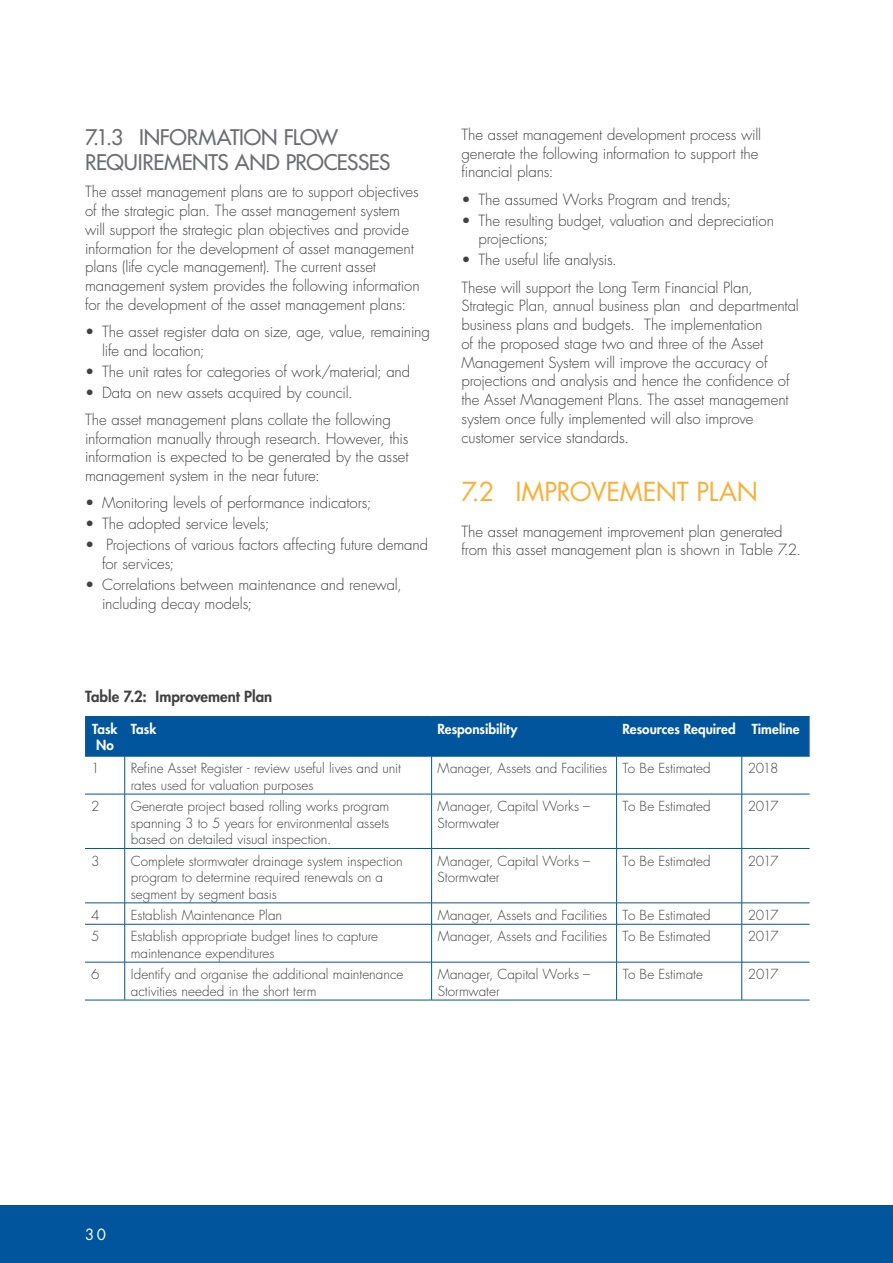
<style>
.page{position:relative;width:893px;height:1263px;background:#fff}
.page>*{position:absolute;margin:0;border:0;box-sizing:border-box;transform-origin:0 0}
.t1{font:25.5px "Futura Std";letter-spacing:-.01em;color:#fbaf34}
.t2{font:500 21px/25.2px "Futura Std";letter-spacing:-.015em;color:#6d6e71}
.t3{font:300 15px/18.8px "Futura Std";letter-spacing:-.005em;color:#414042}
.t4{font:800 15px "Futura Std";color:#414042}
.t5{font:15px "Futura Std";color:#fff}
.t6{font:300 13.5px/16.5px "Futura Std";color:#414042}
.t7{font:800 13.5px/16.5px "Futura Std";color:#fff}
</style>
<div class="page">
<div style="left:0;top:1205px;width:893px;height:58px;background:#00559d"></div>
<div style="left:85px;top:717px;width:725px;height:39px;background:#00559d"></div>
<hr style="left:85px;top:716px;width:40px;height:1px;background:#00559d">
<hr style="left:125px;top:716px;width:307px;height:1px;background:#00559d">
<hr style="left:124px;top:717px;width:1px;height:39px;background:#00559d">
<hr style="left:432px;top:716px;width:185px;height:1px;background:#00559d">
<hr style="left:431px;top:717px;width:1px;height:39px;background:#00559d">
<hr style="left:617px;top:716px;width:125px;height:1px;background:#00559d">
<hr style="left:616px;top:717px;width:1px;height:39px;background:#00559d">
<hr style="left:742px;top:716px;width:68px;height:1px;background:#00559d">
<hr style="left:741px;top:717px;width:1px;height:39px;background:#00559d">
<hr style="left:85px;top:756px;width:40px;height:1px;background:#00559d">
<hr style="left:125px;top:756px;width:307px;height:1px;background:#00559d">
<hr style="left:124px;top:756px;width:1px;height:38px;background:#00559d">
<hr style="left:432px;top:756px;width:185px;height:1px;background:#00559d">
<hr style="left:431px;top:756px;width:1px;height:38px;background:#00559d">
<hr style="left:617px;top:756px;width:125px;height:1px;background:#00559d">
<hr style="left:616px;top:756px;width:1px;height:38px;background:#00559d">
<hr style="left:742px;top:756px;width:68px;height:1px;background:#00559d">
<hr style="left:741px;top:756px;width:1px;height:38px;background:#00559d">
<hr style="left:85px;top:794px;width:40px;height:1px;background:#00559d">
<hr style="left:125px;top:794px;width:307px;height:1px;background:#00559d">
<hr style="left:124px;top:794px;width:1px;height:54px;background:#00559d">
<hr style="left:432px;top:794px;width:185px;height:1px;background:#00559d">
<hr style="left:431px;top:794px;width:1px;height:54px;background:#00559d">
<hr style="left:617px;top:794px;width:125px;height:1px;background:#00559d">
<hr style="left:616px;top:794px;width:1px;height:54px;background:#00559d">
<hr style="left:742px;top:794px;width:68px;height:1px;background:#00559d">
<hr style="left:741px;top:794px;width:1px;height:54px;background:#00559d">
<hr style="left:85px;top:848px;width:40px;height:1px;background:#00559d">
<hr style="left:125px;top:848px;width:307px;height:1px;background:#00559d">
<hr style="left:124px;top:849px;width:1px;height:54px;background:#00559d">
<hr style="left:432px;top:848px;width:185px;height:1px;background:#00559d">
<hr style="left:431px;top:849px;width:1px;height:54px;background:#00559d">
<hr style="left:617px;top:848px;width:125px;height:1px;background:#00559d">
<hr style="left:616px;top:849px;width:1px;height:54px;background:#00559d">
<hr style="left:742px;top:848px;width:68px;height:1px;background:#00559d">
<hr style="left:741px;top:849px;width:1px;height:54px;background:#00559d">
<hr style="left:85px;top:903px;width:40px;height:1px;background:#00559d">
<hr style="left:125px;top:903px;width:307px;height:1px;background:#00559d">
<svg style="left:124px;top:903px;width:1px;height:21px"></svg>
<hr style="left:432px;top:903px;width:185px;height:1px;background:#00559d">
<svg style="left:431px;top:903px;width:1px;height:21px"></svg>
<hr style="left:617px;top:903px;width:125px;height:1px;background:#00559d">
<svg style="left:616px;top:903px;width:1px;height:21px"></svg>
<hr style="left:742px;top:903px;width:68px;height:1px;background:#00559d">
<svg style="left:741px;top:903px;width:1px;height:21px"></svg>
<hr style="left:85px;top:924px;width:40px;height:1px;background:#00559d">
<hr style="left:125px;top:924px;width:307px;height:1px;background:#00559d">
<hr style="left:124px;top:924px;width:1px;height:38px;background:#00559d">
<hr style="left:432px;top:924px;width:185px;height:1px;background:#00559d">
<hr style="left:431px;top:924px;width:1px;height:38px;background:#00559d">
<hr style="left:617px;top:924px;width:125px;height:1px;background:#00559d">
<hr style="left:616px;top:924px;width:1px;height:38px;background:#00559d">
<hr style="left:742px;top:924px;width:68px;height:1px;background:#00559d">
<hr style="left:741px;top:924px;width:1px;height:38px;background:#00559d">
<hr style="left:85px;top:962px;width:40px;height:1px;background:#00559d">
<hr style="left:125px;top:962px;width:307px;height:1px;background:#00559d">
<hr style="left:124px;top:962px;width:1px;height:38px;background:#00559d">
<hr style="left:432px;top:962px;width:185px;height:1px;background:#00559d">
<hr style="left:431px;top:962px;width:1px;height:38px;background:#00559d">
<hr style="left:617px;top:962px;width:125px;height:1px;background:#00559d">
<hr style="left:616px;top:962px;width:1px;height:38px;background:#00559d">
<hr style="left:742px;top:962px;width:68px;height:1px;background:#00559d">
<hr style="left:741px;top:962px;width:1px;height:38px;background:#00559d">
<hr style="left:85px;top:1000px;width:40px;height:1px;background:#00559d">
<hr style="left:125px;top:1000px;width:307px;height:1px;background:#00559d">
<hr style="left:432px;top:1000px;width:185px;height:1px;background:#00559d">
<hr style="left:617px;top:1000px;width:125px;height:1px;background:#00559d">
<hr style="left:742px;top:1000px;width:68px;height:1px;background:#00559d">
<h2 class="t2" style="left:85px;top:125px;width:307px">7.1.3 INFORMATION FLOW<br>REQUIREMENTS AND PROCESSES</h2>
<p class="t3" style="left:85px;top:183px;width:336px">The asset management plans are to support objectives of the strategic plan. The asset management system will support the strategic plan objectives and provide information for the development of asset management plans (life cycle management). The current asset management system provides the following information for the development of the asset management plans:</p>
<p class="t3" style="left:102px;top:323px;width:329px;text-indent:-17px">• The asset register data on size, age, value, remaining life and location;</p>
<p class="t3" style="left:85px;top:362px;width:327px">• The unit rates for categories of work/material; and</p>
<p class="t3" style="left:85px;top:379px;width:307px;line-height:27.3px">• Data on new assets acquired by council.<br>The asset management plans collate the following</p>
<p class="t3" style="left:85px;top:429px;width:325px;text-align:justify">information manually through research. However, this information is expected to be generated by the asset management system in the near future:</p>
<p class="t3" style="left:85px;top:494px;width:288px">• Monitoring levels of performance indicators;</p>
<p class="t3" style="left:85px;top:515px;width:186px">• The adopted service levels;</p>
<p class="t3" style="left:102px;top:536px;width:328px;text-indent:-17px">• Projections of various factors affecting future demand for services;</p>
<p class="t3" style="left:102px;top:575px;width:301px;text-indent:-17px">• Correlations between maintenance and renewal, including decay models;</p>
<p class="t3" style="left:461px;top:126px;width:301px">The asset management development process will generate the following information to support the financial plans:</p>
<p class="t3" style="left:461px;top:190px;width:271px">• The assumed Works Program and trends;</p>
<p class="t3" style="left:478px;top:211px;width:297px;text-indent:-17px">• The resulting budget, valuation and depreciation projections;</p>
<p class="t3" style="left:461px;top:247px;width:293px;line-height:27.3px">• The useful life analysis.<br>These will support the Long Term Financial Plan,</p>
<p class="t3" style="left:461px;top:297px;width:339px">Strategic Plan, annual business plan and departmental business plans and budgets. The implementation<br>of the proposed stage two and three of the Asset Management System will improve the accuracy of projections and analysis and hence the confidence of the Asset Management Plans. The asset management system once fully implemented will also improve customer service standards.</p>
<h1 class="t1" style="left:461px;top:475px;width:298px">7.2 IMPROVEMENT PLAN</h1>
<p class="t3" style="left:461px;top:522px;width:341px">The asset management improvement plan generated from this asset management plan is shown in Table 7.2.</p>
<p class="t4" style="left:85px;top:687px;width:189px">Table 7.2: Improvement Plan</p>
<p class="t7" style="left:92px;top:720px;width:27px">Task<br>No</p>
<p class="t7" style="left:131px;top:720px;width:27px">Task</p>
<p class="t7" style="left:438px;top:720px;width:81px">Responsibility</p>
<p class="t7" style="left:623px;top:720px;width:179px">Resources Required Timeline</p>
<p class="t6" style="left:91px;top:760px;width:10px">1</p>
<p class="t6" style="left:131px;top:760px;width:272px">Refine Asset Register - review useful lives and unit rates used for valuation purposes</p>
<p class="t6" style="left:438px;top:760px;width:274px">Manager, Assets and Facilities To Be Estimated</p>
<p class="t6" style="left:748px;top:760px;width:32px">2018</p>
<p class="t6" style="left:91px;top:798px;width:10px">2</p>
<p class="t6" style="left:131px;top:798px;width:260px;text-align:justify">Generate project based rolling works program spanning 3 to 5 years for environmental assets based on detailed visual inspection.</p>
<p class="t6" style="left:438px;top:798px;width:154px">Manager, Capital Works –<br>Stormwater</p>
<p class="t6" style="left:623px;top:798px;width:90px">To Be Estimated</p>
<p class="t6" style="left:748px;top:798px;width:32px">2017</p>
<p class="t6" style="left:91px;top:853px;width:10px">3</p>
<p class="t6" style="left:131px;top:853px;width:274px">Complete stormwater drainage system inspection program to determine required renewals on a segment by segment basis</p>
<p class="t6" style="left:438px;top:853px;width:154px">Manager, Capital Works –<br>Stormwater</p>
<p class="t6" style="left:623px;top:853px;width:90px">To Be Estimated</p>
<p class="t6" style="left:748px;top:853px;width:32px">2017</p>
<p class="t6" style="left:91px;top:907px;width:10px">4</p>
<p class="t6" style="left:131px;top:907px;width:153px">Establish Maintenance Plan</p>
<p class="t6" style="left:438px;top:907px;width:274px">Manager, Assets and Facilities To Be Estimated</p>
<p class="t6" style="left:748px;top:907px;width:32px">2017</p>
<p class="t6" style="left:91px;top:929px;width:10px">5</p>
<p class="t6" style="left:131px;top:929px;width:249px">Establish appropriate budget lines to capture maintenance expenditures</p>
<p class="t6" style="left:438px;top:929px;width:274px">Manager, Assets and Facilities To Be Estimated</p>
<p class="t6" style="left:748px;top:929px;width:32px">2017</p>
<p class="t6" style="left:91px;top:966px;width:10px">6</p>
<p class="t6" style="left:131px;top:966px;width:274px">Identify and organise the additional maintenance activities needed in the short term</p>
<p class="t6" style="left:438px;top:966px;width:154px">Manager, Capital Works –<br>Stormwater</p>
<p class="t6" style="left:623px;top:966px;width:82px">To Be Estimate</p>
<p class="t6" style="left:748px;top:966px;width:32px">2017</p>
<p class="t5" style="left:85px;top:1225px;width:22px">30</p>
</div>
